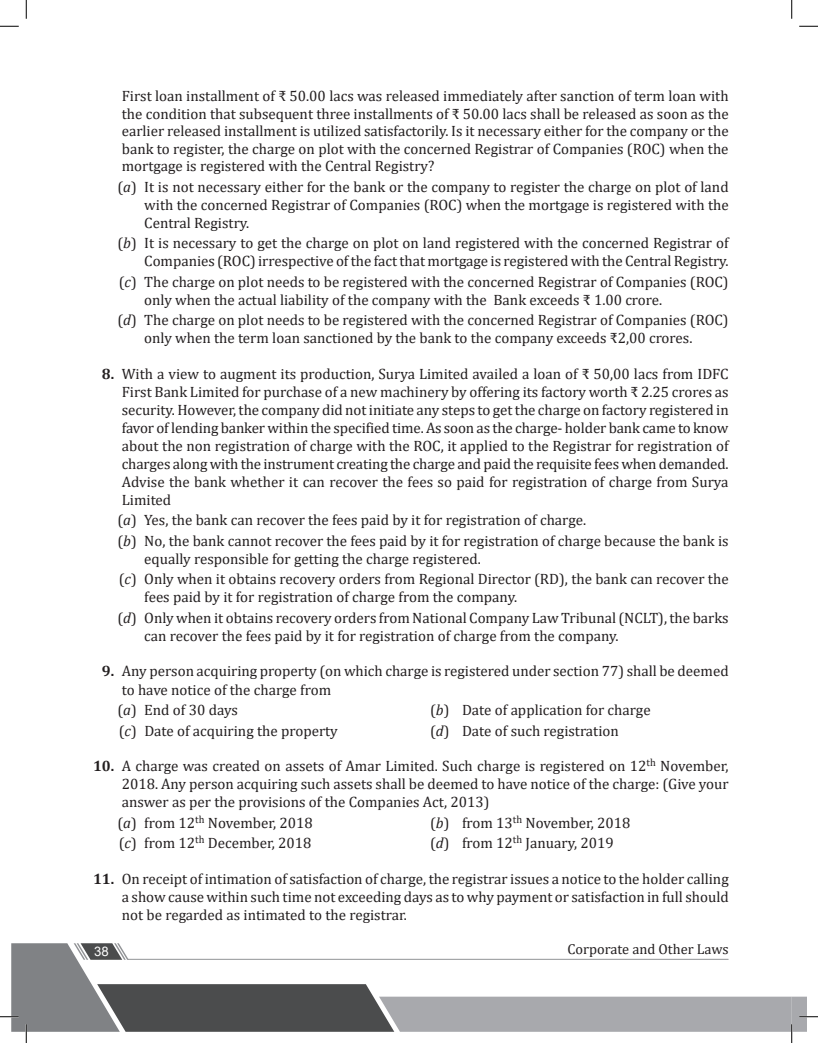
<style>
.page{position:relative;width:818px;height:1043px;background:#fff}
.page>*{position:absolute;margin:0;border:0;box-sizing:border-box;transform-origin:0 0}
.t1{font:15px/18px "Cambria";color:#231f20}
.t2{font:14.38px "Cambria";color:#231f20}
.t3{font:13.12px "Arial";color:#fff}
.s1{font-style:italic}
.s2{font-weight:700}
</style>
<div class="page">
<svg style="left:0;top:25px;width:19px;height:2px"></svg>
<svg style="left:799px;top:25px;width:19px;height:2px"></svg>
<svg style="left:25px;top:0;width:2px;height:19px"></svg>
<svg style="left:791px;top:0;width:1px;height:19px"></svg>
<svg style="left:0;top:943px;width:818px;height:99px"></svg>
<p class="t1" style="left:122px;top:87px;width:608px;line-height:17.5px;text-align:justify">First loan installment of ₹ 50.00 lacs was released immediately after sanction of term loan with the condition that subsequent three installments of ₹ 50.00 lacs shall be released as soon as the earlier released installment is utilized satisfactorily. Is it necessary either for the company or the bank to register, the charge on plot with the concerned Registrar of Companies (ROC) when the mortgage is registered with the Central Registry?</p>
<p class="t1" style="left:144px;top:177px;width:586px;text-align:justify;text-indent:-27px">(<span class="s1">a</span>) It is not necessary either for the bank or the company to register the charge on plot of land with the concerned Registrar of Companies (ROC) when the mortgage is registered with the Central Registry.</p>
<p class="t1" style="left:117px;top:234px;width:612px;text-align:right">(<span class="s1">b</span>) It is necessary to get the charge on plot on land registered with the concerned Registrar of<br>Companies (ROC) irrespective of the fact that mortgage is registered with the Central Registry.</p>
<p class="t1" style="left:144px;top:272px;width:586px;text-indent:-25px">(<span class="s1">c</span>) The charge on plot needs to be registered with the concerned Registrar of Companies (ROC) only when the actual liability of the company with the Bank exceeds ₹ 1.00 crore.</p>
<p class="t1" style="left:144px;top:311px;width:586px;text-indent:-27px">(<span class="s1">d</span>) The charge on plot needs to be registered with the concerned Registrar of Companies (ROC) only when the term loan sanctioned by the bank to the company exceeds ₹2,00 crores.</p>
<p class="t1" style="left:122px;top:364px;width:608px;text-align:justify;text-indent:-20px"><span class="s2">8.</span> With a view to augment its production, Surya Limited availed a loan of ₹ 50,00 lacs from IDFC First Bank Limited for purchase of a new machinery by offering its factory worth ₹ 2.25 crores as security. However, the company did not initiate any steps to get the charge on factory registered in favor of lending banker within the specified time. As soon as the charge- holder bank came to know about the non registration of charge with the ROC, it applied to the Registrar for registration of charges along with the instrument creating the charge and paid the requisite fees when demanded.<br>Advise the bank whether it can recover the fees so paid for registration of charge from Surya Limited</p>
<p class="t1" style="left:117px;top:510px;width:612px;line-height:20.5px">(<span class="s1">a</span>) Yes, the bank can recover the fees paid by it for registration of charge.<br>(<span class="s1">b</span>) No, the bank cannot recover the fees paid by it for registration of charge because the bank is</p>
<p class="t1" style="left:119px;top:548px;width:611px;line-height:20.5px;text-indent:25px">equally responsible for getting the charge registered.<br>(<span class="s1">c</span>) Only when it obtains recovery orders from Regional Director (RD), the bank can recover the</p>
<p class="t1" style="left:117px;top:587px;width:612px;line-height:20.5px;text-indent:27px">fees paid by it for registration of charge from the company.<br>(<span class="s1">d</span>) Only when it obtains recovery orders from National Company Law Tribunal (NCLT), the barks</p>
<p class="t1" style="left:144px;top:626px;width:475px">can recover the fees paid by it for registration of charge from the company.</p>
<p class="t1" style="left:122px;top:662px;width:608px;text-indent:-20px"><span class="s2">9.</span> Any person acquiring property (on which charge is registered under section 77) shall be deemed to have notice of the charge from</p>
<p class="t1" style="left:117px;top:700px;width:122px">(<span class="s1">a</span>) End of 30 days</p>
<p class="t1" style="left:430px;top:700px;width:222px">(<span class="s1">b</span>) Date of application for charge</p>
<p class="t1" style="left:119px;top:721px;width:220px">(<span class="s1">c</span>) Date of acquiring the property</p>
<p class="t1" style="left:430px;top:721px;width:190px">(<span class="s1">d</span>) Date of such registration</p>
<p class="t1" style="left:122px;top:757px;width:608px;text-align:justify;text-indent:-29px"><span class="s2">10.</span> A charge was created on assets of Amar Limited. Such charge is registered on 12<sup>th</sup> November, 2018. Any person acquiring such assets shall be deemed to have notice of the charge: (Give your answer as per the provisions of the Companies Act, 2013)</p>
<p class="t1" style="left:117px;top:813px;width:197px">(<span class="s1">a</span>) from 12<sup>th</sup> November, 2018</p>
<p class="t1" style="left:430px;top:813px;width:202px">(<span class="s1">b</span>) from 13<sup>th</sup> November, 2018</p>
<p class="t1" style="left:119px;top:833px;width:194px">(<span class="s1">c</span>) from 12<sup>th</sup> December, 2018</p>
<p class="t1" style="left:430px;top:833px;width:185px">(<span class="s1">d</span>) from 12<sup>th</sup> January, 2019</p>
<p class="t1" style="left:122px;top:869px;width:608px;text-align:justify;text-indent:-29px"><span class="s2">11.</span> On receipt of intimation of satisfaction of charge, the registrar issues a notice to the holder calling a show cause within such time not exceeding days as to why payment or satisfaction in full should not be regarded as intimated to the registrar.</p>
<p class="t3" style="left:94px;top:942px;width:16px">38</p>
<p class="t2" style="left:567px;top:940px;width:163px">Corporate and Other Laws</p>
</div>
